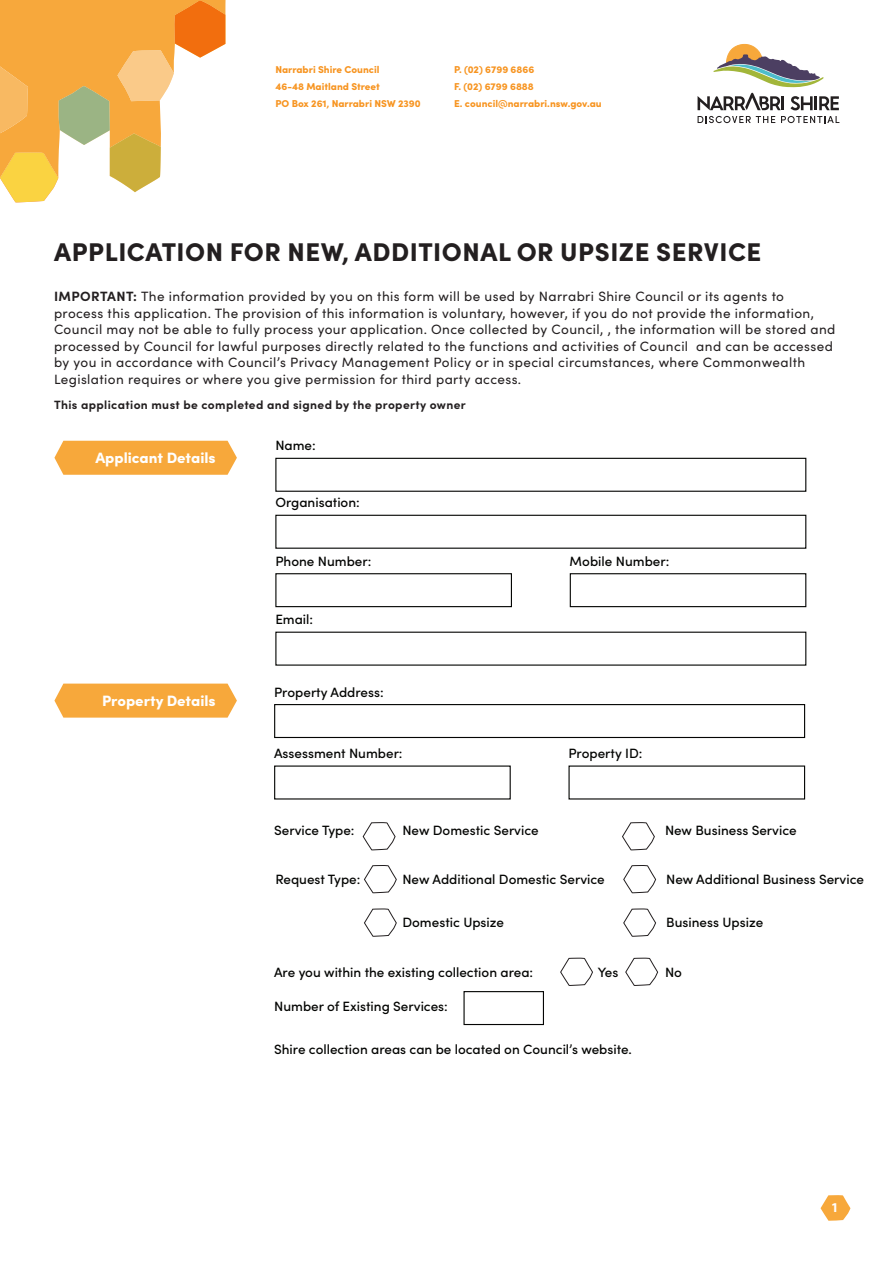
<style>
.page{position:relative;width:893px;height:1263px;background:#fff}
.page>*{position:absolute;margin:0;border:0;box-sizing:border-box;transform-origin:0 0}
.t1{font:900 25.65px "Sofia Pro";letter-spacing:.02em;color:#231f20}
.t2{font:900 15px "Sofia Pro";color:#fff}
.t3{font:13.5px/16.5px "Sofia Pro";letter-spacing:.03em;color:#231f20}
.t4{font:500 13.5px "Sofia Pro";color:#040503}
.t5{font:700 13.5px "Myriad Pro";color:#fff}
.t6{font:700 12px "Sofia Pro";letter-spacing:.03em;color:#231f20}
.t7{font:900 10.05px "Sofia Pro";color:#f79420}
.s1{font-weight:700}
</style>
<div class="page">
<svg style="left:820px;top:1195px;width:30px;height:26px"></svg>
<svg style="left:0;top:0;width:226px;height:203px"></svg>
<svg style="left:54px;top:441px;width:183px;height:34px;background:#f7ad46"></svg>
<svg style="left:54px;top:684px;width:183px;height:34px;background:#f7ad47"></svg>
<svg style="left:698px;top:116px;width:77px;height:7px"></svg>
<svg style="left:781px;top:116px;width:58px;height:7px"></svg>
<svg style="left:698px;top:44px;width:141px;height:66px"></svg>
<div style="left:275px;top:458px;width:531px;height:34px;border:1px solid #040503"></div>
<div style="left:275px;top:515px;width:531px;height:34px;border:1px solid #040503"></div>
<div style="left:570px;top:573px;width:236px;height:34px;border:1px solid #040503"></div>
<div style="left:275px;top:573px;width:237px;height:34px;border:1px solid #040503"></div>
<div style="left:274px;top:704px;width:531px;height:34px;border:1px solid #040503"></div>
<svg style="left:362px;top:822px;width:34px;height:29px"></svg>
<svg style="left:622px;top:822px;width:33px;height:29px"></svg>
<svg style="left:364px;top:865px;width:33px;height:29px"></svg>
<svg style="left:623px;top:865px;width:33px;height:29px"></svg>
<svg style="left:364px;top:908px;width:33px;height:29px"></svg>
<svg style="left:623px;top:908px;width:33px;height:29px"></svg>
<svg style="left:560px;top:957px;width:33px;height:29px"></svg>
<svg style="left:625px;top:957px;width:33px;height:29px"></svg>
<div style="left:463px;top:991px;width:81px;height:34px;border:1px solid #040503"></div>
<p class="t7" style="left:275px;top:62px;width:106px">Narrabri Shire Council</p>
<p class="t7" style="left:275px;top:79px;width:106px">46-48 Maitland Street</p>
<p class="t7" style="left:275px;top:96px;width:147px">PO Box 261, Narrabri NSW 2390</p>
<p class="t7" style="left:454px;top:62px;width:82px">P. (02) 6799 6866</p>
<p class="t7" style="left:454px;top:79px;width:81px">F. (02) 6799 6888</p>
<p class="t7" style="left:454px;top:96px;width:149px">E. council@narrabri.nsw.gov.au</p>
<p class="t1" style="left:54px;top:232px;width:709px">APPLICATION FOR NEW, ADDITIONAL OR UPSIZE SERVICE</p>
<p class="t3" style="left:54px;top:287px;width:783px"><span class="s1">IMPORTANT:</span> The information provided by you on this form will be used by Narrabri Shire Council or its agents to process this application. The provision of this information is voluntary, however, if you do not provide the information, Council may not be able to fully process your application. Once collected by Council, , the information will be stored and processed by Council for lawful purposes directly related to the functions and activities of Council and can be accessed by you in accordance with Council’s Privacy Management Policy or in special circumstances, where Commonwealth Legislation requires or where you give permission for third party access.</p>
<p class="t6" style="left:54px;top:395px;width:413px">This application must be completed and signed by the property owner</p>
<p class="t2" style="left:95px;top:446px;width:122px">Applicant Details</p>
<p class="t2" style="left:102px;top:689px;width:115px">Property Details</p>
<p class="t4" style="left:275px;top:436px;width:42px">Name:</p>
<p class="t4" style="left:275px;top:493px;width:86px">Organisation:</p>
<p class="t4" style="left:275px;top:551px;width:98px">Phone Number:</p>
<p class="t4" style="left:570px;top:551px;width:101px">Mobile Number:</p>
<p class="t4" style="left:275px;top:610px;width:39px">Email:</p>
<p class="t4" style="left:274px;top:682px;width:111px">Property Address:</p>
<p class="t4" style="left:274px;top:743px;width:130px">Assessment Number:</p>
<p class="t4" style="left:568px;top:743px;width:76px">Property ID:</p>
<p class="t4" style="left:274px;top:820px;width:82px">Service Type:</p>
<p class="t4" style="left:402px;top:820px;width:138px">New Domestic Service</p>
<p class="t4" style="left:665px;top:820px;width:133px">New Business Service</p>
<p class="t4" style="left:275px;top:869px;width:87px">Request Type:</p>
<p class="t4" style="left:402px;top:869px;width:204px">New Additional Domestic Service</p>
<p class="t4" style="left:666px;top:869px;width:199px">New Additional Business Service</p>
<p class="t4" style="left:402px;top:913px;width:103px">Domestic Upsize</p>
<p class="t4" style="left:666px;top:913px;width:99px">Business Upsize</p>
<p class="t4" style="left:274px;top:962px;width:261px">Are you within the existing collection area:</p>
<p class="t4" style="left:598px;top:962px;width:22px">Yes</p>
<p class="t4" style="left:665px;top:962px;width:18px">No</p>
<p class="t4" style="left:274px;top:996px;width:175px">Number of Existing Services:</p>
<p class="t4" style="left:274px;top:1040px;width:359px">Shire collection areas can be located on Council’s website.</p>
<p class="t5" style="left:831px;top:1199px;width:9px">1</p>
</div>
